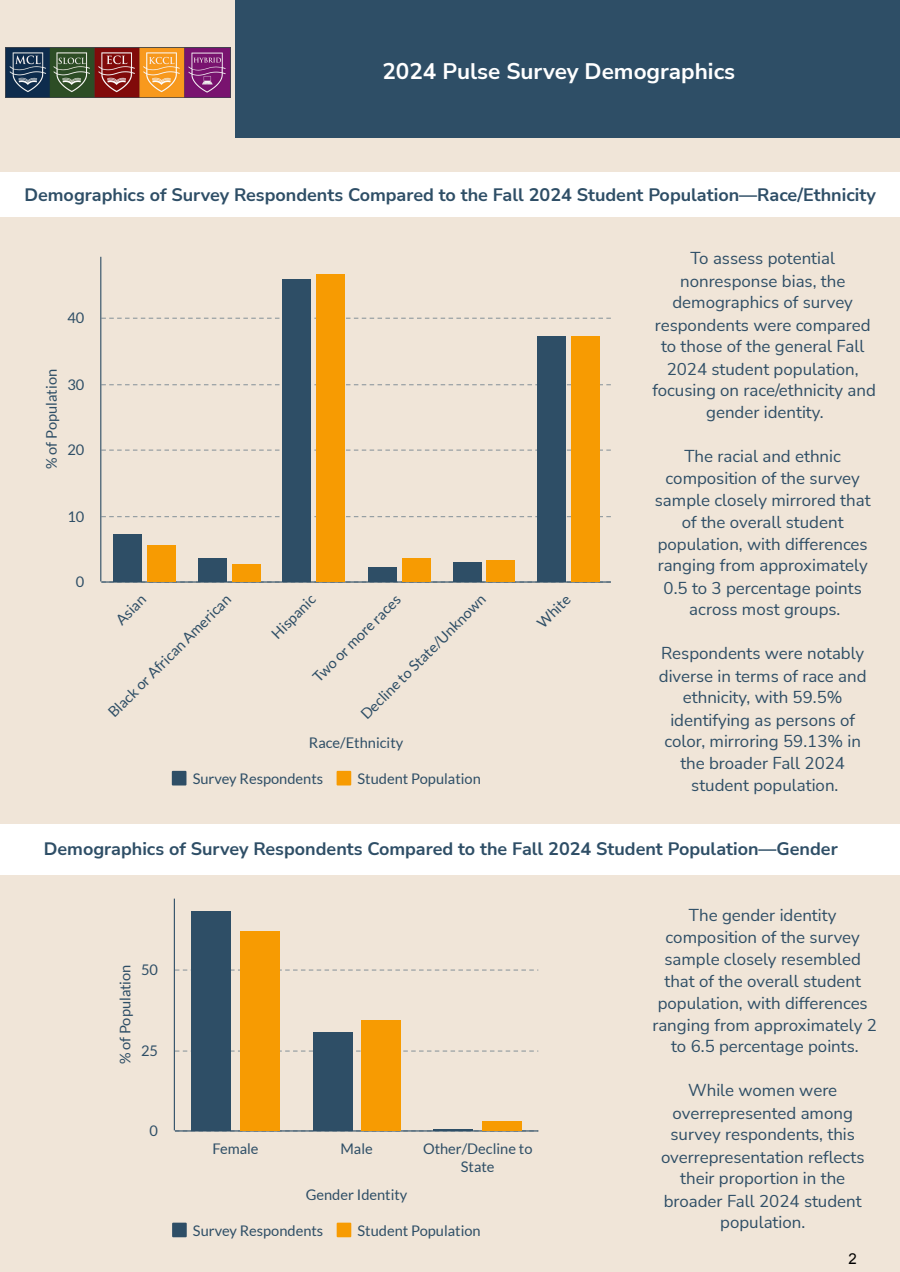
<style>
.page{position:relative;width:900px;height:1272px;background:#fff}
.page>*{position:absolute;margin:0;border:0;box-sizing:border-box;transform-origin:0 0}
.t1{font:700 22.5px "Nunito Sans";color:#fff}
.t2{font:700 18px "Nunito Sans";color:#2e4e66}
.t3{font:16.8px/21.9px "Nunito Sans";color:#2e4e66;text-align:center}
.t4{font:15px "Arial";color:#000}
.t5{font:14.7px "Lato";color:#2e4e66}
.t6{font:14.55px/18px "Lato";color:#2e4e66;text-align:center}
</style>
<div class="page">
<div style="left:105px;top:0;width:795px;height:138px;background:#2e4e66"></div>
<div style="left:0;top:0;width:235px;height:138px;background:#f0e5d8"></div>
<div style="left:0;top:138px;width:900px;height:34px;background:#f0e5d8"></div>
<img style="left:6px;top:48px;width:225px;height:49px">
<div style="left:0;top:217px;width:900px;height:606px;background:#f0e5d8"></div>
<div style="left:0;top:875px;width:900px;height:397px;background:#f0e5d8"></div>
<svg style="left:101px;top:516px;width:510px;height:1px"></svg>
<svg style="left:101px;top:450px;width:510px;height:1px"></svg>
<svg style="left:101px;top:384px;width:510px;height:1px"></svg>
<svg style="left:101px;top:318px;width:510px;height:1px"></svg>
<hr style="left:101px;top:581px;width:510px;height:2px;background:#2e4e66">
<hr style="left:100px;top:257px;width:1px;height:324px;background:#2e4e66">
<div style="left:114px;top:534px;width:28px;height:47px;background:#2e4e66"></div>
<div style="left:198px;top:558px;width:28px;height:23px;background:#2e4e66"></div>
<div style="left:283px;top:279px;width:28px;height:302px;background:#2e4e66"></div>
<div style="left:369px;top:567px;width:28px;height:14px;background:#2e4e66"></div>
<div style="left:453px;top:562px;width:28px;height:19px;background:#2e4e66"></div>
<div style="left:538px;top:336px;width:28px;height:245px;background:#2e4e66"></div>
<div style="left:148px;top:545px;width:28px;height:36px;background:#f79b02"></div>
<div style="left:232px;top:564px;width:28px;height:17px;background:#f79b02"></div>
<div style="left:317px;top:274px;width:28px;height:307px;background:#f79b02"></div>
<div style="left:402px;top:558px;width:29px;height:23px;background:#f79b02"></div>
<div style="left:487px;top:560px;width:28px;height:21px;background:#f79b02"></div>
<div style="left:571px;top:336px;width:29px;height:245px;background:#f79b02"></div>
<svg style="left:172px;top:771px;width:14px;height:14px"></svg>
<svg style="left:337px;top:771px;width:14px;height:14px"></svg>
<svg style="left:175px;top:1050px;width:363px;height:2px"></svg>
<svg style="left:175px;top:969px;width:363px;height:2px"></svg>
<hr style="left:175px;top:1130px;width:363px;height:1px;background:#2e4e66">
<hr style="left:174px;top:899px;width:1px;height:231px;background:#2e4e66">
<div style="left:192px;top:911px;width:39px;height:219px;background:#2e4e66"></div>
<div style="left:313px;top:1032px;width:40px;height:98px;background:#2e4e66"></div>
<hr style="left:434px;top:1129px;width:39px;height:1px;background:#2e4e66">
<div style="left:240px;top:931px;width:40px;height:199px;background:#f79b02"></div>
<div style="left:362px;top:1020px;width:39px;height:110px;background:#f79b02"></div>
<div style="left:482px;top:1121px;width:39px;height:9px;background:#f79b02"></div>
<svg style="left:172px;top:1223px;width:15px;height:14px"></svg>
<svg style="left:337px;top:1223px;width:14px;height:14px"></svg>
<h1 class="t1" style="left:382px;top:56px;width:354px">2024 Pulse Survey Demographics</h1>
<p class="t2" style="left:24px;top:183px;width:853px">Demographics of Survey Respondents Compared to the Fall 2024 Student Population—Race/Ethnicity</p>
<p class="t5" style="left:67px;top:309px;width:18px">40</p>
<p class="t5" style="left:42px;top:469px;width:102px;rotate:-90deg">% of Population</p>
<p class="t5" style="left:67px;top:375px;width:18px">30</p>
<p class="t5" style="left:67px;top:441px;width:18px">20</p>
<p class="t5" style="left:67px;top:507px;width:18px">10</p>
<p class="t5" style="left:76px;top:573px;width:10px">0</p>
<p class="t5" style="left:104px;top:708px;width:168px;rotate:-45deg">Black or African American</p>
<p class="t5" style="left:268px;top:629px;width:57px;rotate:-45deg">Hispanic</p>
<p class="t5" style="left:357px;top:710px;width:171px;rotate:-45deg">Decline to State/Unknown</p>
<p class="t5" style="left:533px;top:619px;width:41px;rotate:-45deg">White</p>
<p class="t5" style="left:309px;top:673px;width:119px;rotate:-45deg">Two or more races</p>
<p class="t5" style="left:112px;top:616px;width:37px;rotate:-45deg">Asian</p>
<p class="t5" style="left:309px;top:733px;width:96px">Race/Ethnicity</p>
<p class="t5" style="left:193px;top:770px;width:132px">Survey Respondents</p>
<p class="t5" style="left:357px;top:770px;width:125px">Student Population</p>
<p class="t3" style="left:652px;top:248px;width:225px">To assess potential nonresponse bias, the demographics of survey respondents were compared to those of the general Fall<br>2024 student population, focusing on race/ethnicity and gender identity.</p>
<p class="t3" style="left:655px;top:446px;width:217px">The racial and ethnic composition of the survey sample closely mirrored that of the overall student population, with differences ranging from approximately<br>0.5 to 3 percentage points across most groups.</p>
<p class="t3" style="left:659px;top:643px;width:209px">Respondents were notably diverse in terms of race and ethnicity, with 59.5% identifying as persons of color, mirroring 59.13% in the broader Fall 2024 student population.</p>
<p class="t2" style="left:44px;top:836px;width:795px">Demographics of Survey Respondents Compared to the Fall 2024 Student Population—Gender</p>
<p class="t6" style="left:116px;top:1064px;width:101px;rotate:-90deg">% of Population</p>
<p class="t6" style="left:141px;top:960px;width:18px">50</p>
<p class="t6" style="left:141px;top:1041px;width:18px">25</p>
<p class="t6" style="left:150px;top:1121px;width:10px">0</p>
<p class="t6" style="left:212px;top:1139px;width:48px">Female</p>
<p class="t6" style="left:340px;top:1139px;width:34px">Male</p>
<p class="t6" style="left:423px;top:1139px;width:111px">Other/Decline to<br>State</p>
<p class="t6" style="left:306px;top:1185px;width:103px">Gender Identity</p>
<p class="t6" style="left:193px;top:1221px;width:132px">Survey Respondents</p>
<p class="t6" style="left:357px;top:1221px;width:125px">Student Population</p>
<p class="t3" style="left:652px;top:904px;width:226px">The gender identity composition of the survey sample closely resembled that of the overall student population, with differences ranging from approximately 2 to 6.5 percentage points.</p>
<p class="t3" style="left:661px;top:1080px;width:205px">While women were overrepresented among survey respondents, this overrepresentation reflects their proportion in the broader Fall 2024 student population.</p>
<p class="t4" style="left:848px;top:1249px;width:10px">2</p>
</div>
